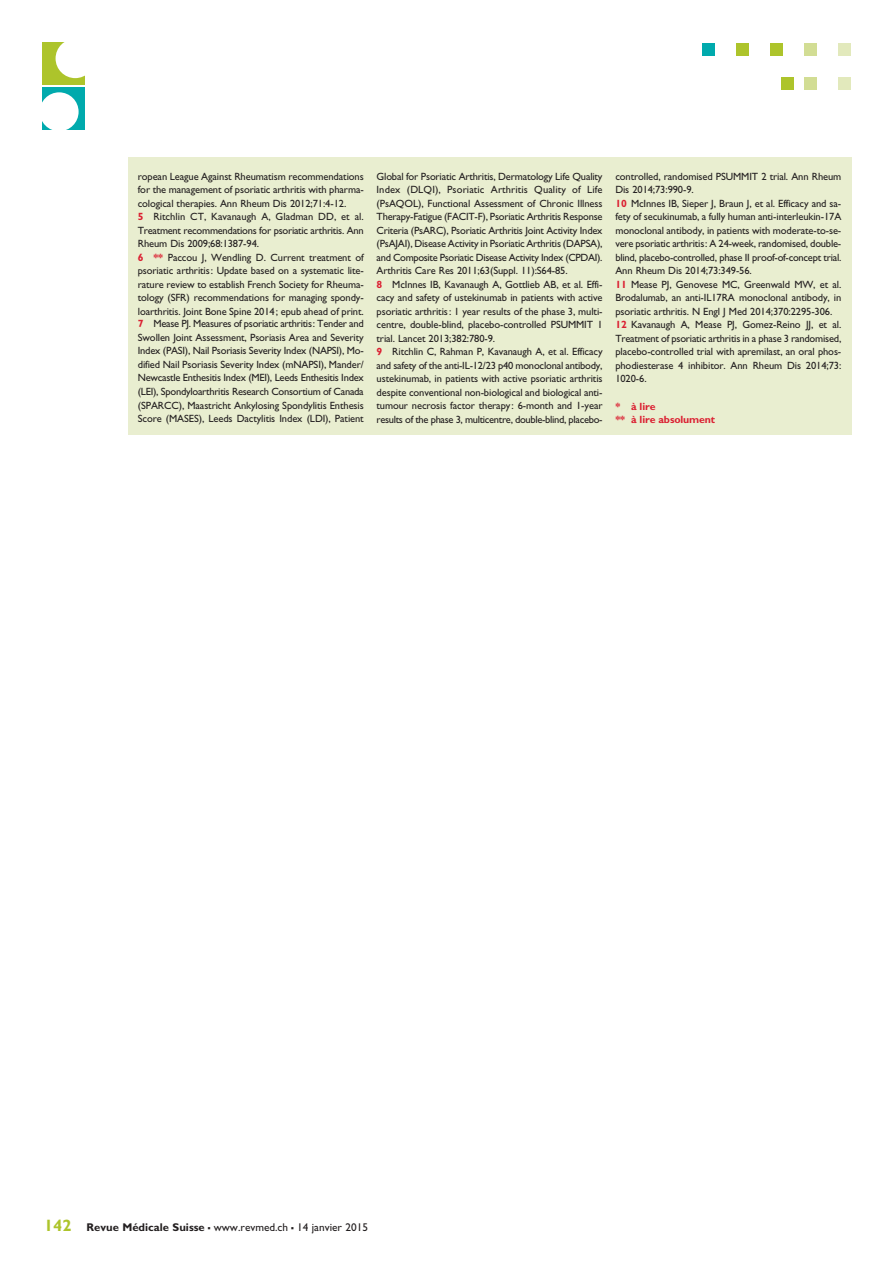
<style>
.page{position:relative;width:894px;height:1264px;background:#fff}
.page>*{position:absolute;margin:0;border:0;box-sizing:border-box;transform-origin:0 0}
.t1{font:11.25px "Gill Sans";color:#231f20}
.t2{font:10.5px/13.5px "Gill Sans";letter-spacing:-.01em;color:#231f20}
.t3{font:700 10.5px/13.5px "Gill Sans";letter-spacing:-.01em;color:#db2032}
.s1{font-weight:700;color:#db2032}
.s2{font-weight:700;font-size:16.5px;color:#adc42b}
.s3{font-weight:700}
.s4{font-weight:700;font-size:16.5px}
</style>
<div class="page">
<div style="left:838px;top:43px;width:12px;height:12px;background:#e2e9bc"></div>
<div style="left:804px;top:43px;width:12px;height:12px;background:#d2dd94"></div>
<div style="left:770px;top:43px;width:12px;height:12px;background:#adc42b"></div>
<div style="left:736px;top:43px;width:12px;height:12px;background:#adc42b"></div>
<div style="left:702px;top:43px;width:12px;height:12px;background:#00aaad"></div>
<div style="left:838px;top:77px;width:12px;height:12px;background:#e2e9bc"></div>
<div style="left:804px;top:77px;width:12px;height:12px;background:#d2dd94"></div>
<div style="left:780px;top:77px;width:13px;height:12px;background:#adc42b"></div>
<div style="left:43px;top:43px;width:42px;height:42px;background:#adc42b"></div>
<div style="left:56px;top:39px;width:39px;height:39px;background:#fff;border-radius:50%"></div>
<div style="left:43px;top:87px;width:42px;height:43px;background:#00aaad"></div>
<div style="left:40px;top:92px;width:39px;height:39px;background:#fff;border-radius:50%"></div>
<div style="left:128px;top:157px;width:722px;height:278px;background:#e9eed0"></div>
<p class="t2" style="left:138px;top:169px;width:227px">ropean League Against Rheumatism recommendations for the management of psoriatic arthritis with pharma&shy;cological therapies. Ann Rheum Dis 2012;71:4-12.<br><span class="s1">5</span> Ritchlin CT, Kavanaugh A, Gladman DD, et al.<br>Treatment recommendations for psoriatic arthritis. Ann Rheum Dis 2009;68:1387-94.<br><span class="s1">6 **</span> Paccou J, Wendling D. Current treatment of psoriatic arthritis: Update based on a systematic lite&shy;rature review to establish French Society for Rheuma&shy;tology (SFR) recommendations for managing spondy&shy;loarthritis. Joint Bone Spine 2014; epub ahead of print.<br><span class="s1">7</span> Mease PJ. Measures of psoriatic arthritis: Tender and Swollen Joint Assessment, Psoriasis Area and Severity Index (PASI), Nail Psoriasis Severity Index (NAPSI), Mo&shy;dified Nail Psoriasis Severity Index (mNAPSI), Mander/ Newcastle Enthesitis Index (MEI), Leeds Enthesitis Index (LEI), Spondyloarthritis Research Consortium of Canada (SPARCC), Maastricht Ankylosing Spondylitis Enthesis Score (MASES), Leeds Dactylitis Index (LDI), Patient</p>
<p class="t2" style="left:376px;top:169px;width:227px">Global for Psoriatic Arthritis, Dermatology Life Quality Index (DLQI), Psoriatic Arthritis Quality of Life (PsAQOL), Functional Assessment of Chronic Illness Therapy-Fatigue (FACIT-F), Psoriatic Arthritis Response Criteria (PsARC), Psoriatic Arthritis Joint Activity Index (PsAJAI), Disease Activity in Psoriatic Arthritis (DAPSA), and Composite Psoriatic Disease Activity Index (CPDAI).<br>Arthritis Care Res 2011;63(Suppl. 11):S64-85.<br><span class="s1">8</span> McInnes IB, Kavanaugh A, Gottlieb AB, et al. Effi&shy;cacy and safety of ustekinumab in patients with active psoriatic arthritis: 1 year results of the phase 3, multi&shy;centre, double-blind, placebo-controlled PSUMMIT 1 trial. Lancet 2013;382:780-9.<br><span class="s1">9</span> Ritchlin C, Rahman P, Kavanaugh A, et al. Efficacy and safety of the anti-IL-12/23 p40 monoclonal antibody, ustekinumab, in patients with active psoriatic arthritis despite conventional non-biological and biological anti&shy;tumour necrosis factor therapy: 6-month and 1-year results of the phase 3, multicentre, double-blind, placebo-</p>
<p class="t2" style="left:615px;top:169px;width:227px">controlled, randomised PSUMMIT 2 trial. Ann Rheum Dis 2014;73:990-9.<br><span class="s1">10</span> McInnes IB, Sieper J, Braun J, et al. Efficacy and sa&shy;fety of secukinumab, a fully human anti-interleukin-17A monoclonal antibody, in patients with moderate-to-se&shy;vere psoriatic arthritis: A 24-week, randomised, double&shy;blind, placebo-controlled, phase II proof-of-concept trial.<br>Ann Rheum Dis 2014;73:349-56.<br><span class="s1">11</span> Mease PJ, Genovese MC, Greenwald MW, et al.<br>Brodalumab, an anti-IL17RA monoclonal antibody, in psoriatic arthritis. N Engl J Med 2014;370:2295-306.<br><span class="s1">12</span> Kavanaugh A, Mease PJ, Gomez-Reino JJ, et al.<br>Treatment of psoriatic arthritis in a phase 3 randomised, placebo-controlled trial with apremilast, an oral phos&shy;phodiesterase 4 inhibitor. Ann Rheum Dis 2014;73:<br>1020-6.</p>
<p class="t3" style="left:615px;top:399px;width:101px">* à lire<br>** à lire absolument</p>
<p class="t1" style="left:44px;top:1220px;width:325px"><span class="s2">142</span> <span class="s3">Revue Médicale Suisse</span> <span class="s4">–</span> www.revmed.ch <span class="s4">–</span> 14 janvier 2015</p>
</div>
